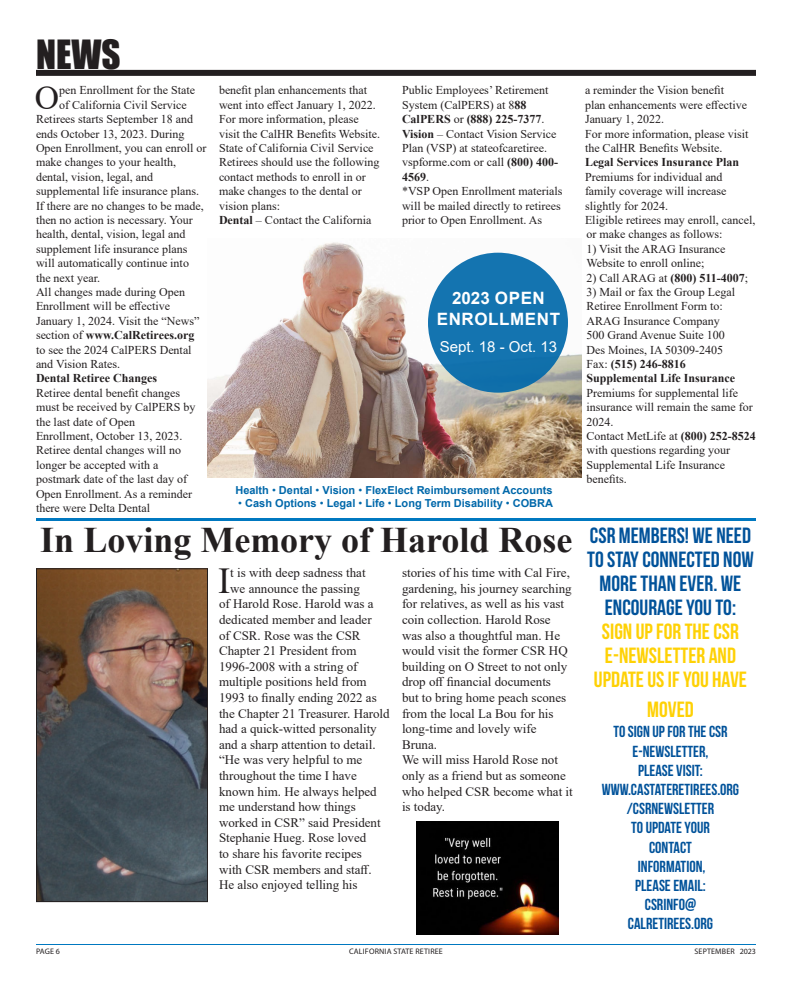
<style>
.page{position:relative;width:792px;height:990px;background:#fff}
.page>*{position:absolute;margin:0;border:0;box-sizing:border-box;transform-origin:0 0}
.t1{font:37px "Impact";color:#231f20}
.t2{font:36.6px "Times New Roman";color:#231f20}
.t3{font:700 36px "Times New Roman";color:#231f20}
.t4{font:33.7px "Times New Roman";color:#231f20}
.t5{font:22px/24px "Bebas Neue";color:#01529a;text-align:center}
.t6{font:22px/24px "Bebas Neue";color:#fed105;text-align:center}
.t7{font:700 17px/21px "Arial";letter-spacing:.035em;color:#fff;text-align:center}
.t8{font:16px/19.2px "Bebas Neue";color:#01529a;text-align:center}
.t9{font:15px "Arial";color:#fff}
.t10{font:13px/15.6px "Times New Roman";color:#231f20}
.t11{font:12px/14.4px "Times New Roman";color:#231f20}
.t12{font:700 12px "Times New Roman";color:#231f20}
.t13{font:700 11px "Arial";color:#0068aa}
.t14{font:8px "Myriad Pro";letter-spacing:.02em;color:#231f20}
.s1{font-weight:700}
.s2{font-weight:400}
</style>
<div class="page">
<div style="left:36px;top:70px;width:720px;height:6px;background:#231f20"></div>
<hr style="left:36px;top:518px;width:720px;height:3px;background:#0078c0">
<hr style="left:36px;top:944px;width:720px;height:1px;background:#0078c0">
<img style="left:207px;top:242px;width:375px;height:236px">
<div style="left:428px;top:253px;width:140px;height:140px;background:#1474b0;border-radius:50%"></div>
<img style="left:38px;top:570px;width:168px;height:330px">
<div style="left:36px;top:568px;width:172px;height:334px;border:1px solid #231f20"></div>
<img style="left:417px;top:822px;width:141px;height:112px">
<p class="t1" style="left:36px;top:26px;width:86px">NEWS</p>
<p class="t4" style="left:35px;top:74px;width:26px">O</p>
<p class="t11" style="left:59px;top:83px;width:137px">pen Enrollment for the State</p>
<p class="t11" style="left:59px;top:97px;width:129px">of California Civil Service</p>
<p class="t11" style="left:36px;top:112px;width:159px">Retirees starts September 18 and</p>
<p class="t11" style="left:36px;top:126px;width:150px">ends October 13, 2023. During</p>
<p class="t11" style="left:36px;top:140px;width:172px">Open Enrollment, you can enroll or</p>
<p class="t11" style="left:36px;top:155px;width:142px">make changes to your health,</p>
<p class="t11" style="left:36px;top:169px;width:169px">dental, vision, legal, and supplemental life insurance plans.<br>If there are no changes to be made,</p>
<p class="t11" style="left:36px;top:212px;width:158px">then no action is necessary. Your health, dental, vision, legal and supplement life insurance plans</p>
<p class="t11" style="left:36px;top:256px;width:154px">will automatically continue into the next year.</p>
<p class="t11" style="left:36px;top:284px;width:165px">All changes made during Open<br>Enrollment will be effective<br>January 1, 2024. Visit the “News” section of <span class="s1">www.CalRetirees.org </span>to see the 2024 CalPERS Dental and Vision Rates.</p>
<p class="t12" style="left:36px;top:370px;width:123px">Dental Retiree Changes</p>
<p class="t11" style="left:36px;top:385px;width:161px">Retiree dental benefit changes must be received by CalPERS by the last date of Open</p>
<p class="t11" style="left:36px;top:428px;width:148px;text-align:justify">Enrollment, October 13, 2023.<br>Retiree dental changes will no longer be accepted with a</p>
<p class="t11" style="left:36px;top:472px;width:158px">postmark date of the last day of<br>Open Enrollment. As a reminder there were Delta Dental</p>
<p class="t11" style="left:219px;top:83px;width:158px">benefit plan enhancements that went into effect January 1, 2022.<br>For more information, please</p>
<p class="t11" style="left:219px;top:126px;width:163px">visit the CalHR Benefits Website.</p>
<p class="t11" style="left:219px;top:140px;width:162px">State of California Civil Service<br>Retirees should use the following contact methods to enroll in or</p>
<p class="t11" style="left:219px;top:184px;width:144px">make changes to the dental or vision plans:</p>
<p class="t11" style="left:219px;top:212px;width:154px"><span class="s1">Dental</span> – Contact the California</p>
<p class="t11" style="left:402px;top:83px;width:148px">Public Employees’ Retirement<br>System (CalPERS) at 8<span class="s1">88</span></p>
<p class="t12" style="left:402px;top:110px;width:144px">CalPERS <span class="s2">or</span> (888) 225-7377<span class="s2">.</span></p>
<p class="t11" style="left:402px;top:126px;width:158px"><span class="s1">Vision</span> – Contact Vision Service<br>Plan (VSP) at stateofcaretiree. vspforme.com or call <span class="s1">(800) 400-</span></p>
<p class="t12" style="left:402px;top:168px;width:28px">4569<span class="s2">.</span></p>
<p class="t11" style="left:402px;top:184px;width:162px">*VSP Open Enrollment materials will be mailed directly to retirees prior to Open Enrollment. As</p>
<p class="t7" style="left:437px;top:288px;width:125px">2023 OPEN<br>ENROLLMENT</p>
<p class="t9" style="left:440px;top:336px;width:119px">Sept. 18 - Oct. 13</p>
<p class="t13" style="left:235px;top:482px;width:319px">Health <span class="s2">•</span> Dental <span class="s2">•</span> Vision <span class="s2">•</span> FlexElect Reimbursement Accounts</p>
<p class="t13" style="left:238px;top:495px;width:316px"><span class="s2">•</span> Cash Options <span class="s2">•</span> Legal <span class="s2">•</span> Life <span class="s2">•</span> Long Term Disability <span class="s2">•</span> COBRA</p>
<p class="t3" style="left:40px;top:514px;width:534px">In Loving Memory of Harold Rose</p>
<p class="t2" style="left:218px;top:555px;width:14px">I</p>
<p class="t10" style="left:230px;top:565px;width:137px">t is with deep sadness that</p>
<p class="t10" style="left:402px;top:565px;width:171px">stories of his time with Cal Fire, gardening, his journey searching for relatives, as well as his vast coin collection. Harold Rose was also a thoughtful man. He would visit the former CSR HQ building on O Street to not only drop off financial documents<br>but to bring home peach scones from the local La Bou for his long-time and lovely wife<br>Bruna.</p>
<p class="t10" style="left:402px;top:752px;width:172px">We will miss Harold Rose not only as a friend but as someone who helped CSR become what it is today.</p>
<p class="t10" style="left:230px;top:580px;width:131px">we announce the passing</p>
<p class="t10" style="left:219px;top:596px;width:156px">of Harold Rose. Harold was a</p>
<p class="t10" style="left:219px;top:612px;width:154px">dedicated member and leader</p>
<p class="t10" style="left:219px;top:627px;width:143px">of CSR. Rose was the CSR</p>
<p class="t10" style="left:219px;top:643px;width:139px">Chapter 21 President from</p>
<p class="t10" style="left:219px;top:658px;width:140px">1996-2008 with a string of</p>
<p class="t10" style="left:219px;top:674px;width:149px">multiple positions held from</p>
<p class="t10" style="left:219px;top:690px;width:159px">1993 to finally ending 2022 as</p>
<p class="t10" style="left:219px;top:705px;width:172px">the Chapter 21 Treasurer. Harold</p>
<p class="t10" style="left:219px;top:721px;width:159px">had a quick-witted personality</p>
<p class="t10" style="left:219px;top:736px;width:158px">and a sharp attention to detail.</p>
<p class="t10" style="left:219px;top:752px;width:145px">“He was very helpful to me</p>
<p class="t10" style="left:219px;top:768px;width:139px">throughout the time I have</p>
<p class="t10" style="left:219px;top:783px;width:159px">known him. He always helped</p>
<p class="t10" style="left:219px;top:799px;width:138px">me understand how things</p>
<p class="t10" style="left:219px;top:814px;width:163px">worked in CSR” said President</p>
<p class="t10" style="left:219px;top:830px;width:149px">Stephanie Hueg. Rose loved</p>
<p class="t10" style="left:219px;top:846px;width:144px">to share his favorite recipes</p>
<p class="t10" style="left:219px;top:861px;width:154px">with CSR members and staff.</p>
<p class="t10" style="left:219px;top:877px;width:140px">He also enjoyed telling his</p>
<p class="t11" style="left:585px;top:83px;width:164px">a reminder the Vision benefit plan enhancements were effective<br>January 1, 2022.</p>
<p class="t11" style="left:585px;top:126px;width:165px">For more information, please visit the CalHR Benefits Website.</p>
<p class="t12" style="left:585px;top:154px;width:156px">Legal Services Insurance Plan</p>
<p class="t11" style="left:585px;top:169px;width:143px">Premiums for individual and family coverage will increase slightly for 2024.</p>
<p class="t11" style="left:585px;top:212px;width:172px">Eligible retirees may enroll, cancel, or make changes as follows:</p>
<p class="t11" style="left:586px;top:241px;width:141px">1) Visit the ARAG Insurance<br>Website to enroll online;</p>
<p class="t11" style="left:586px;top:270px;width:163px">2) Call ARAG at <span class="s1">(800) 511-4007</span>;</p>
<p class="t11" style="left:586px;top:284px;width:150px">3) Mail or fax the Group Legal<br>Retiree Enrollment Form to:</p>
<p class="t11" style="left:586px;top:313px;width:135px">ARAG Insurance Company</p>
<p class="t11" style="left:586px;top:328px;width:140px">500 Grand Avenue Suite 100</p>
<p class="t11" style="left:586px;top:342px;width:138px">Des Moines, IA 50309-2405</p>
<p class="t12" style="left:586px;top:355px;width:101px"><span class="s2">Fax:</span> (515) 246-8816</p>
<p class="t12" style="left:586px;top:370px;width:150px">Supplemental Life Insurance</p>
<p class="t11" style="left:586px;top:385px;width:168px">Premiums for supplemental life insurance will remain the same for<br>2024.</p>
<p class="t11" style="left:586px;top:428px;width:171px">Contact MetLife at <span class="s1">(800) 252-8524 </span>with questions regarding your<br>Supplemental Life Insurance</p>
<p class="t11" style="left:586px;top:472px;width:42px">benefits.</p>
<p class="t5" style="left:587px;top:524px;width:168px">CSR MEMBERS! WE NEED<br>TO STAY CONNECTED NOW<br>MORE THAN EVER. WE<br>ENCOURAGE YOU TO:</p>
<p class="t6" style="left:594px;top:620px;width:155px">SIGN UP FOR THE CSR<br>E-NEWSLETTER AND<br>UPDATE US IF YOU HAVE</p>
<p class="t6" style="left:647px;top:698px;width:48px">MOVED</p>
<p class="t8" style="left:613px;top:722px;width:116px">TO SIGN UP FOR THE CSR<br>E-NEWSLETTER,</p>
<p class="t8" style="left:638px;top:760px;width:66px">PLEASE VISIT:</p>
<p class="t8" style="left:602px;top:780px;width:139px">WWW.CASTATERETIREES.ORG</p>
<p class="t8" style="left:627px;top:799px;width:89px">/CSRNEWSLETTER</p>
<p class="t8" style="left:631px;top:818px;width:80px">TO UPDATE YOUR</p>
<p class="t8" style="left:649px;top:837px;width:44px">CONTACT</p>
<p class="t8" style="left:638px;top:856px;width:69px">INFORMATION,</p>
<p class="t8" style="left:635px;top:876px;width:72px">PLEASE EMAIL:</p>
<p class="t8" style="left:645px;top:895px;width:53px">CSRINFO@</p>
<p class="t8" style="left:628px;top:914px;width:87px">CALRETIREES.ORG</p>
<p class="t14" style="left:36px;top:946px;width:25px">PAGE 6</p>
<p class="t14" style="left:349px;top:946px;width:95px">CALIFORNIA STATE RETIREE</p>
<p class="t14" style="left:694px;top:946px;width:63px">SEPTEMBER 2023</p>
</div>
